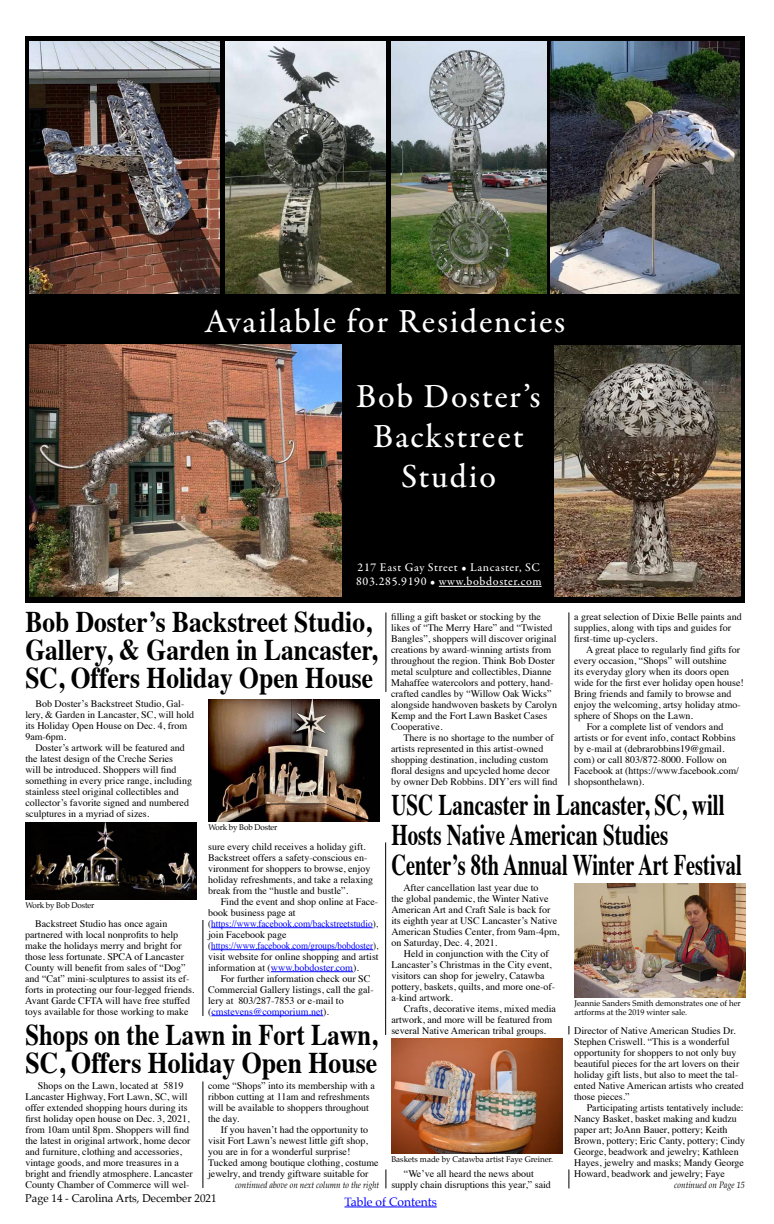
<style>
.page{position:relative;width:774px;height:1224px;background:#fff}
.page>*{position:absolute;margin:0;border:0;box-sizing:border-box;transform-origin:0 0}
.t1{font:500 34px/40px "Garamond Premr Pro";letter-spacing:.05em;color:#fff;text-align:center}
.t2{font:700 30px/30px "Times";color:#000;scale:.7 1}
.t3{font:700 30px/28px "Times";color:#000;scale:.85 1}
.t4{font:700 30px/28px "Times";color:#000;scale:.82 1}
.t5{font:500 12px/14px "Garamond Premr Pro";letter-spacing:.05em;color:#fff}
.t6{font:12px "Palatino";color:#00f}
.t7{font:11px "Palatino";color:#000}
.t8{font:10px/11px "Times";color:#000}
.t9{font:italic 9px "Palatino";color:#000;scale:.9 1}
.t10{font:8px/9px "Palatino";color:#000}
.s1{color:#00f}
</style>
<div class="page">
<hr style="left:344px;top:1207px;width:93px;height:1px;background:#00f">
<hr style="left:211px;top:927px;width:162px;height:1px;background:#00f">
<hr style="left:211px;top:949px;width:162px;height:1px;background:#00f">
<hr style="left:271px;top:971px;width:82px;height:1px;background:#00f">
<hr style="left:212px;top:1015px;width:111px;height:1px;background:#00f">
<img style="left:25px;top:823px;width:171px;height:76px">
<img style="left:208px;top:699px;width:171px;height:122px">
<img style="left:391px;top:1039px;width:171px;height:114px">
<img style="left:574px;top:883px;width:171px;height:114px">
<hr style="left:203px;top:920px;width:1px;height:96px;background:#000">
<hr style="left:203px;top:1081px;width:1px;height:107px;background:#000">
<hr style="left:569px;top:612px;width:1px;height:173px;background:#000">
<svg style="left:569px;top:1169px;width:1px;height:19px"></svg>
<svg style="left:385px;top:1169px;width:1px;height:19px"></svg>
<hr style="left:385px;top:842px;width:1px;height:193px;background:#000">
<hr style="left:385px;top:612px;width:1px;height:80px;background:#000">
<div style="left:25px;top:36px;width:720px;height:567px;background:#000"></div>
<img style="left:29px;top:41px;width:190px;height:252px">
<img style="left:226px;top:41px;width:159px;height:252px">
<img style="left:392px;top:41px;width:155px;height:252px">
<img style="left:551px;top:41px;width:189px;height:252px">
<img style="left:29px;top:345px;width:312px;height:252px">
<img style="left:555px;top:345px;width:185px;height:252px">
<hr style="left:439px;top:586px;width:103px;height:1px;background:#fff">
<h1 class="t1" style="left:204px;top:302px;width:363px">Available for Residencies</h1>
<h1 class="t1" style="left:356px;top:378px;width:186px">Bob Doster’s<br>Backstreet<br>Studio</h1>
<p class="t5" style="left:356px;top:561px;width:187px">217 East Gay Street • Lancaster, SC<br>803.285.9190 • www.bobdoster.com</p>
<h2 class="t3" style="left:25px;top:605px;width:415px">Bob Doster’s Backstreet Studio,<br>Gallery, &amp; Garden in Lancaster,<br>SC, Offers Holiday Open House</h2>
<p class="t8" style="left:391px;top:610px;width:168px">filling a gift basket or stocking by the likes of “The Merry Hare” and “Twisted Bangles”, shoppers will discover original creations by award-winning artists from throughout the region. Think Bob Doster metal sculpture and collectibles, Dianne Mahaffee watercolors and pottery, hand&shy;crafted candles by “Willow Oak Wicks” alongside handwoven baskets by Carolyn Kemp and the Fort Lawn Basket Cases Cooperative.</p>
<p class="t8" style="left:391px;top:731px;width:168px;text-indent:12px">There is no shortage to the number of artists represented in this artist-owned shopping destination, including custom floral designs and upcycled home decor by owner Deb Robbins. DIY’ers will find</p>
<p class="t8" style="left:574px;top:610px;width:169px">a great selection of Dixie Belle paints and supplies, along with tips and guides for first-time up-cyclers.</p>
<p class="t8" style="left:586px;top:643px;width:156px">A great place to regularly find gifts for</p>
<p class="t8" style="left:574px;top:654px;width:154px">every occasion, “Shops” will outshine</p>
<p class="t8" style="left:574px;top:665px;width:156px">its everyday glory when its doors open</p>
<p class="t8" style="left:574px;top:676px;width:171px">wide for the first ever holiday open house!</p>
<p class="t8" style="left:574px;top:687px;width:159px">Bring friends and family to browse and</p>
<p class="t8" style="left:574px;top:698px;width:168px">enjoy the welcoming, artsy holiday atmo-</p>
<p class="t8" style="left:574px;top:709px;width:120px">sphere of Shops on the Lawn.</p>
<p class="t8" style="left:587px;top:720px;width:138px">For a complete list of vendors and</p>
<p class="t8" style="left:574px;top:731px;width:163px">artists or for event info, contact Robbins</p>
<p class="t8" style="left:574px;top:742px;width:152px">by e-mail at (debrarobbins19@gmail.</p>
<p class="t8" style="left:574px;top:753px;width:154px">com) or call 803/872-8000. Follow on</p>
<p class="t8" style="left:574px;top:764px;width:166px">Facebook at (https://www.facebook.com/</p>
<p class="t8" style="left:574px;top:775px;width:72px">shopsonthelawn).</p>
<p class="t8" style="left:25px;top:697px;width:170px;text-indent:10px">Bob Doster’s Backstreet Studio, Gal&shy;lery, &amp; Garden in Lancaster, SC, will hold its Holiday Open House on Dec. 4, from<br>9am-6pm.</p>
<p class="t8" style="left:25px;top:741px;width:168px;text-indent:10px">Doster’s artwork will be featured and the latest design of the Creche Series<br>will be introduced. Shoppers will find something in every price range, including stainless steel original collectibles and collector’s favorite signed and numbered sculptures in a myriad of sizes.</p>
<h2 class="t2" style="left:391px;top:787px;width:502px">USC Lancaster in Lancaster, SC, will<br>Hosts Native American Studies<br>Center’s 8th Annual Winter Art Festival</h2>
<p class="t10" style="left:208px;top:823px;width:71px">Work by Bob Doster</p>
<p class="t8" style="left:208px;top:840px;width:166px">sure every child receives a holiday gift.<br>Backstreet offers a safety-conscious en&shy;vironment for shoppers to browse, enjoy holiday refreshments, and take a relaxing break from the “hustle and bustle”.</p>
<p class="t8" style="left:208px;top:895px;width:172px;text-indent:12px">Find the event and shop online at Face&shy;book business page at (<span class="s1">https://www.facebook.com/backstreetstudio</span>), join Facebook page (<span class="s1">https://www.facebook.com/groups/bobdoster</span>), visit website for online shopping and artist information at (<span class="s1">www.bobdoster.com</span>).</p>
<p class="t8" style="left:208px;top:972px;width:167px;text-indent:12px">For further information check our SC Commercial Gallery listings, call the gal&shy;lery at 803/287-7853 or e-mail to (<span class="s1">cmstevens@comporium.net</span>).</p>
<p class="t8" style="left:391px;top:881px;width:169px;text-indent:12px">After cancellation last year due to<br>the global pandemic, the Winter Native American Art and Craft Sale is back for its eighth year at USC Lancaster’s Native American Studies Center, from 9am-4pm, on Saturday, Dec. 4, 2021.</p>
<p class="t8" style="left:391px;top:947px;width:165px;text-indent:12px">Held in conjunction with the City of Lancaster’s Christmas in the City event, visitors can shop for jewelry, Catawba pottery, baskets, quilts, and more one-of&shy;a-kind artwork.</p>
<p class="t8" style="left:391px;top:1002px;width:166px;text-indent:12px">Crafts, decorative items, mixed media artwork, and more will be featured from several Native American tribal groups.</p>
<p class="t10" style="left:25px;top:900px;width:71px">Work by Bob Doster</p>
<p class="t8" style="left:25px;top:917px;width:171px;text-indent:10px">Backstreet Studio has once again partnered with local nonprofits to help make the holidays merry and bright for those less fortunate. SPCA of Lancaster County will benefit from sales of “Dog” and “Cat” mini-sculptures to assist its ef&shy;forts in protecting our four-legged friends.<br>Avant Garde CFTA will have free stuffed toys available for those working to make</p>
<p class="t10" style="left:574px;top:999px;width:168px">Jeannie Sanders Smith demonstrates one of her artforms at the 2019 winter sale.</p>
<h2 class="t4" style="left:25px;top:1017px;width:431px">Shops on the Lawn in Fort Lawn,<br>SC, Offers Holiday Open House</h2>
<p class="t8" style="left:574px;top:1024px;width:171px">Director of Native American Studies Dr.<br>Stephen Criswell. “This is a wonderful opportunity for shoppers to not only buy beautiful pieces for the art lovers on their holiday gift lists, but also to meet the tal&shy;ented Native American artists who created those pieces.”</p>
<p class="t8" style="left:574px;top:1101px;width:173px;text-indent:12px">Participating artists tentatively include:<br>Nancy Basket, basket making and kudzu paper art; JoAnn Bauer, pottery; Keith Brown, pottery; Eric Canty, pottery; Cindy George, beadwork and jewelry; Kathleen Hayes, jewelry and masks; Mandy George Howard, beadwork and jewelry; Faye</p>
<p class="t8" style="left:25px;top:1079px;width:169px;text-indent:12px">Shops on the Lawn, located at 5819<br>Lancaster Highway, Fort Lawn, SC, will offer extended shopping hours during its first holiday open house on Dec. 3, 2021, from 10am until 8pm. Shoppers will find the latest in original artwork, home decor and furniture, clothing and accessories, vintage goods, and more treasures in a bright and friendly atmosphere. Lancaster County Chamber of Commerce will wel-</p>
<p class="t8" style="left:208px;top:1079px;width:168px">come “Shops” into its membership with a ribbon cutting at 11am and refreshments will be available to shoppers throughout the day.</p>
<p class="t8" style="left:208px;top:1123px;width:172px;text-indent:12px">If you haven’t had the opportunity to visit Fort Lawn’s newest little gift shop, you are in for a wonderful surprise!<br>Tucked among boutique clothing, costume jewelry, and trendy giftware suitable for</p>
<p class="t10" style="left:391px;top:1154px;width:163px">Baskets made by Catawba artist Faye Greiner.</p>
<p class="t9" style="left:235px;top:1178px;width:162px">continued above on next column to the right</p>
<p class="t8" style="left:391px;top:1167px;width:161px;text-align:center">“We’ve all heard the news about<br>supply chain disruptions this year,” said</p>
<p class="t9" style="left:674px;top:1178px;width:80px">continued on Page 15</p>
<p class="t7" style="left:25px;top:1189px;width:193px">Page 14 - Carolina Arts, December 2021</p>
<p class="t6" style="left:344px;top:1192px;width:94px">Table of Contents</p>
</div>
